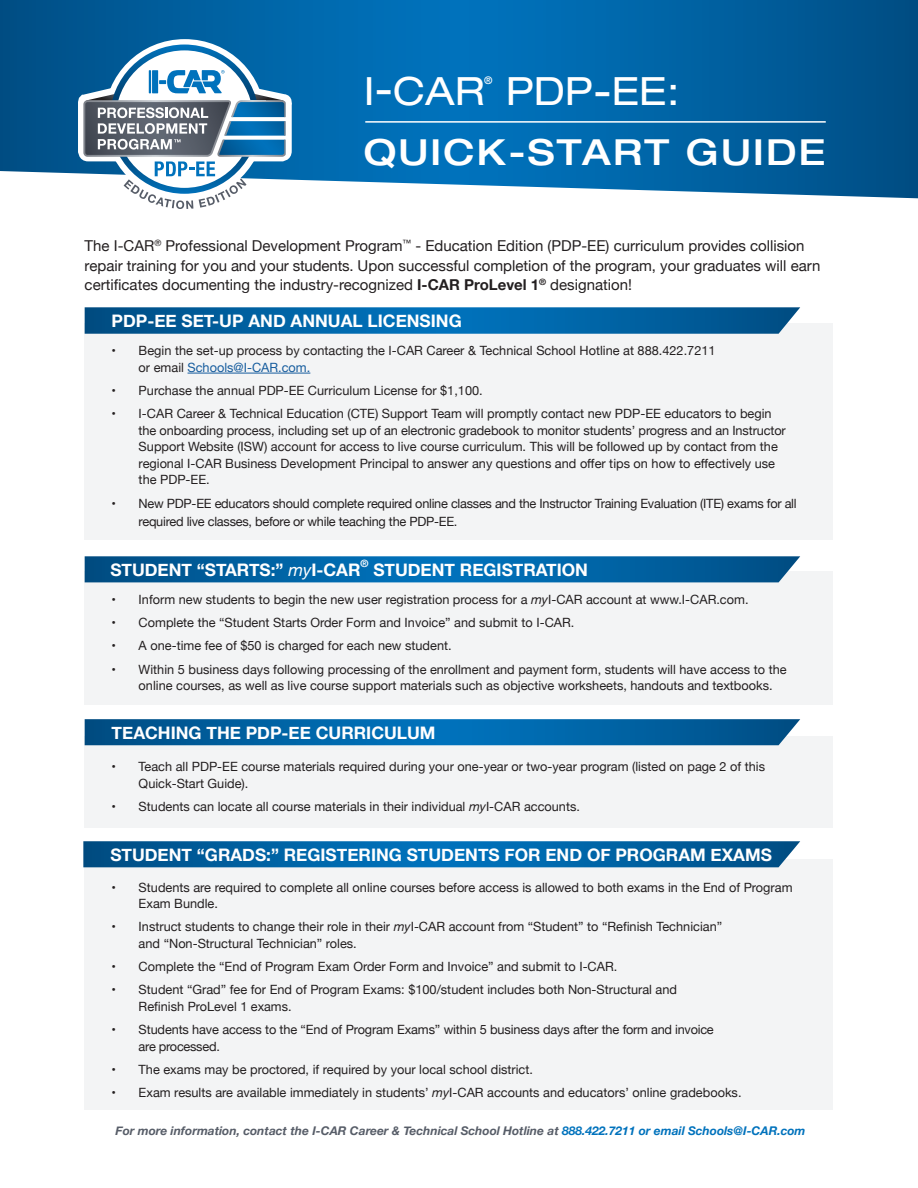
<style>
.page{position:relative;width:918px;height:1188px;background:#fff}
.page>*{position:absolute;margin:0;border:0;box-sizing:border-box;transform-origin:0 0}
.t1{font:expanded 39px "Helvetica Neue";color:#fff}
.t2{font:500 expanded 36px "Helvetica Neue LT Std";letter-spacing:.06em;color:#fff}
.t3{font:700 17.25px "Helvetica Neue";color:#fff}
.t4{font:15px/19.5px "Helvetica Neue";color:#231f20}
.t5{font:12.75px/16.5px "Helvetica Neue";color:#231f20}
.t6{font:12.75px/18px "Helvetica Neue";letter-spacing:-.02em;color:#231f20}
.t7{font:italic 700 12px "Helvetica Neue";color:#575d68}
.t8{font:expanded 10.5px "Helvetica Neue";color:#fff}
.t9{font:700 10.05px "Helvetica Neue";color:#fff}
.s1{font-weight:700}
.s2{color:#175d9e}
.s3{font-weight:400;font-style:italic}
.s4{font-style:italic}
.s5{color:#0072bc}
</style>
<div class="page">
<svg style="left:0;top:0;width:918px;height:198px;background:#0d6aa8"></svg>
<svg style="left:75px;top:45px;width:220px;height:164px"></svg>
<div style="left:85px;top:859px;width:748px;height:251px;background:#f3f4f5"></div>
<div style="left:85px;top:323px;width:748px;height:217px;background:#f3f4f5"></div>
<hr style="left:188px;top:373px;width:122px;height:1px;background:#175d9e">
<svg style="left:85px;top:307px;width:715px;height:27px;background:#0966a5"></svg>
<div style="left:85px;top:736px;width:748px;height:91px;background:#f3f4f5"></div>
<svg style="left:85px;top:719px;width:715px;height:26px;background:#0564a3"></svg>
<div style="left:85px;top:571px;width:748px;height:134px;background:#f3f4f5"></div>
<svg style="left:85px;top:556px;width:715px;height:26px;background:#0665a4"></svg>
<svg style="left:83px;top:841px;width:717px;height:26px;background:#0665a4"></svg>
<hr style="left:365px;top:121px;width:461px;height:2px;background:#fff">
<p class="t1" style="left:364px;top:68px;width:122px">I-CAR</p>
<p class="t8" style="left:484px;top:74px;width:10px">®</p>
<p class="t1" style="left:506px;top:68px;width:176px">PDP-EE:</p>
<p class="t2" style="left:364px;top:130px;width:463px">QUICK-START GUIDE</p>
<p class="t4" style="left:85px;top:237px;width:737px">The I-CAR<sup>®</sup> Professional Development Program<sup>™</sup> - Education Edition (PDP-EE) curriculum provides collision repair training for you and your students. Upon successful completion of the program, your graduates will earn certificates documenting the industry-recognized <span class="s1">I-CAR ProLevel 1</span><sup>®</sup> designation!</p>
<p class="t3" style="left:112px;top:307px;width:352px">PDP-EE SET-UP AND ANNUAL LICENSING</p>
<p class="t5" style="left:139px;top:343px;width:578px;text-indent:-27px">• Begin the set-up process by contacting the I-CAR Career &amp; Technical School Hotline at 888.422.7211 or email <span class="s2">Schools@I-CAR.com.</span></p>
<p class="t5" style="left:112px;top:383px;width:373px">• Purchase the annual PDP-EE Curriculum License for $1,100.</p>
<p class="t5" style="left:139px;top:406px;width:649px;text-indent:-27px">• I-CAR Career &amp; Technical Education (CTE) Support Team will promptly contact new PDP-EE educators to begin the onboarding process, including set up of an electronic gradebook to monitor students’ progress and an Instructor Support Website (ISW) account for access to live course curriculum. This will be followed up by contact from the regional I-CAR Business Development Principal to answer any questions and offer tips on how to effectively use the PDP-EE.</p>
<p class="t6" style="left:139px;top:495px;width:660px;text-indent:-27px">• New PDP-EE educators should complete required online classes and the Instructor Training Evaluation (ITE) exams for all required live classes, before or while teaching the PDP-EE.</p>
<p class="t3" style="left:110px;top:556px;width:252px">STUDENT “STARTS:” <span class="s3">my</span>I-CAR</p>
<p class="t9" style="left:361px;top:556px;width:10px">®</p>
<p class="t3" style="left:373px;top:556px;width:216px">STUDENT REGISTRATION</p>
<p class="t5" style="left:112px;top:592px;width:638px">• Inform new students to begin the new user registration process for a <span class="s4">my</span>I-CAR account at www.I-CAR.com.</p>
<p class="t5" style="left:112px;top:615px;width:464px">• Complete the “Student Starts Order Form and Invoice” and submit to I-CAR.</p>
<p class="t5" style="left:112px;top:638px;width:342px">• A one-time fee of $50 is charged for each new student.</p>
<p class="t5" style="left:139px;top:662px;width:650px;text-indent:-27px">• Within 5 business days following processing of the enrollment and payment form, students will have access to the online courses, as well as live course support materials such as objective worksheets, handouts and textbooks.</p>
<p class="t3" style="left:112px;top:719px;width:325px">TEACHING THE PDP-EE CURRICULUM</p>
<p class="t5" style="left:139px;top:759px;width:628px;text-indent:-27px">• Teach all PDP-EE course materials required during your one-year or two-year program (listed on page 2 of this<br>Quick-Start Guide).</p>
<p class="t5" style="left:112px;top:799px;width:470px">• Students can locate all course materials in their individual <span class="s4">my</span>I-CAR accounts.</p>
<p class="t3" style="left:110px;top:841px;width:663px">STUDENT “GRADS:” REGISTERING STUDENTS FOR END OF PROGRAM EXAMS</p>
<p class="t5" style="left:139px;top:880px;width:655px;text-indent:-27px">• Students are required to complete all online courses before access is allowed to both exams in the End of Program<br>Exam Bundle.</p>
<p class="t5" style="left:139px;top:919px;width:585px;text-indent:-27px">• Instruct students to change their role in their <span class="s4">my</span>I-CAR account from “Student” to “Refinish Technician” and “Non-Structural Technician” roles.</p>
<p class="t5" style="left:112px;top:959px;width:507px">• Complete the “End of Program Exam Order Form and Invoice” and submit to I-CAR.</p>
<p class="t5" style="left:139px;top:982px;width:540px;text-indent:-27px">• Student “Grad” fee for End of Program Exams: $100/student includes both Non-Structural and<br>Refinish ProLevel 1 exams.</p>
<p class="t5" style="left:139px;top:1022px;width:577px;text-indent:-27px">• Students have access to the “End of Program Exams” within 5 business days after the form and invoice are processed.</p>
<p class="t5" style="left:112px;top:1062px;width:423px">• The exams may be proctored, if required by your local school district.</p>
<p class="t5" style="left:112px;top:1085px;width:631px">• Exam results are available immediately in students’ <span class="s4">my</span>I-CAR accounts and educators’ online gradebooks.</p>
<p class="t7" style="left:116px;top:1122px;width:691px">For more information, contact the I-CAR Career &amp; Technical School Hotline at <span class="s5">888.422.7211 or email Schools@I-CAR.com</span></p>
</div>
